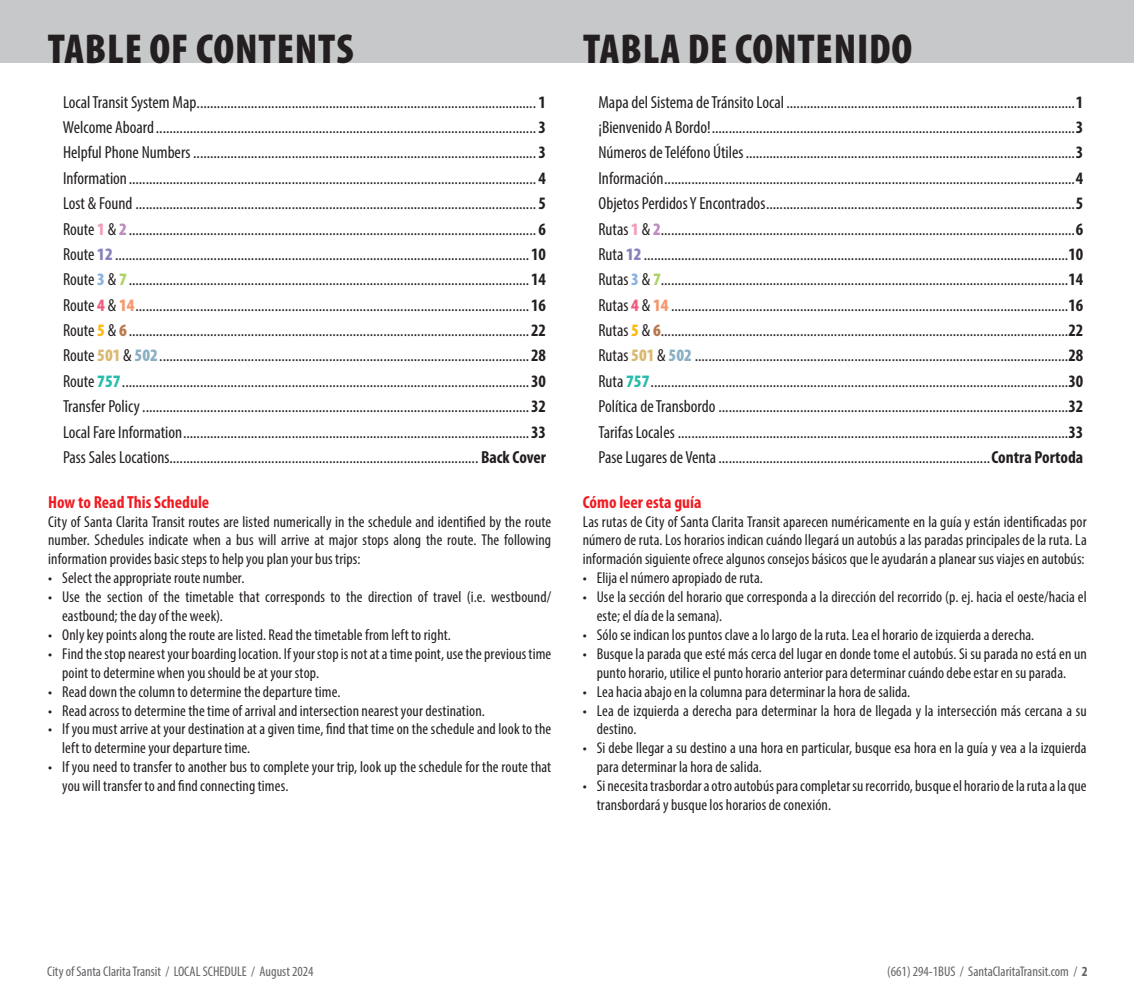
<style>
.page{position:relative;width:1134px;height:1008px;background:#fff}
.page>*{position:absolute;margin:0;border:0;box-sizing:border-box;transform-origin:0 0}
.t1{font:900 condensed 42px "Myriad Pro";letter-spacing:.02em;color:#231f20}
.t2{font:condensed 17.5px/25.4px "Myriad Pro";color:#231f20;text-align:justify}
.t3{font:700 condensed 17.5px "Myriad Pro";color:#ee1d23}
.t4{font:condensed 15.75px/18.9px "Myriad Pro";letter-spacing:.01em;color:#231f20}
.t5{font:condensed 14px "Myriad Pro";color:#636366}
.s1{font-weight:700}
.s2{font-weight:900;color:#f49bba}
.s3{font-weight:900;color:#bd8cbf}
.s4{font-weight:900;color:#8781bd}
.s5{font-weight:900;color:#8ab3de}
.s6{font-weight:900;color:#aed365}
.s7{font-weight:900;color:#f05d80}
.s8{font-weight:900;color:#f7976d}
.s9{font-weight:900;color:#fcb814}
.s10{font-weight:900;color:#b9784d}
.s11{font-weight:900;color:#dab971}
.s12{font-weight:900;color:#8cb0c3}
.s13{font-weight:900;color:#27bcab}
</style>
<div class="page">
<div style="left:0;top:0;width:1134px;height:63px;background:#c7c8ca"></div>
<h1 class="t1" style="left:48px;top:26px;width:307px">TABLE OF CONTENTS</h1>
<h1 class="t1" style="left:583px;top:26px;width:331px">TABLA DE CONTENIDO</h1>
<p class="t2" style="left:63px;top:89px;width:485px">Local Transit System Map.................................................................................................... <span class="s1">1<br></span>Welcome Aboard................................................................................................................ <span class="s1">3<br></span>Helpful Phone Numbers ..................................................................................................... <span class="s1">3<br></span>Information........................................................................................................................ <span class="s1">4<br></span>Lost &amp; Found ...................................................................................................................... <span class="s1">5<br></span>Route <span class="s2">1</span> &amp; <span class="s3">2</span>........................................................................................................................ <span class="s1">6<br></span>Route <span class="s4">12</span> ..........................................................................................................................<span class="s1">10<br></span>Route <span class="s5">3</span> &amp; <span class="s6">7</span>......................................................................................................................<span class="s1">14<br></span>Route <span class="s7">4</span> &amp; <span class="s8">14</span>....................................................................................................................<span class="s1">16<br></span>Route <span class="s9">5</span> &amp; <span class="s10">6</span>......................................................................................................................<span class="s1">22<br></span>Route <span class="s11">501</span> &amp; <span class="s12">502</span>.............................................................................................................<span class="s1">28<br></span>Route <span class="s13">757</span>........................................................................................................................<span class="s1">30<br></span>Transfer Policy..................................................................................................................<span class="s1">32<br></span>Local Fare Information......................................................................................................<span class="s1">33<br></span>Pass Sales Locations........................................................................................... <span class="s1">Back Cover</span></p>
<p class="t2" style="left:598px;top:89px;width:486px">Mapa del Sistema de Tránsito Local .....................................................................................<span class="s1">1 </span>¡Bienvenido A Bordo!...........................................................................................................<span class="s1">3<br></span>Números de Teléfono Útiles.................................................................................................<span class="s1">3<br></span>Información.........................................................................................................................<span class="s1">4<br></span>Objetos Perdidos Y Encontrados...........................................................................................<span class="s1">5<br></span>Rutas <span class="s2">1</span> &amp; <span class="s3">2</span>..........................................................................................................................<span class="s1">6<br></span>Ruta <span class="s4">12</span> .............................................................................................................................<span class="s1">10<br></span>Rutas <span class="s5">3</span> &amp; <span class="s6">7</span>........................................................................................................................<span class="s1">14<br></span>Rutas <span class="s7">4</span> &amp; <span class="s8">14</span> .....................................................................................................................<span class="s1">16<br></span>Rutas <span class="s9">5</span> &amp; <span class="s10">6</span>........................................................................................................................<span class="s1">22<br></span>Rutas <span class="s11">501</span> &amp; <span class="s12">502</span> ..............................................................................................................<span class="s1">28<br></span>Ruta <span class="s13">757</span>...........................................................................................................................<span class="s1">30<br></span>Política de Transbordo .......................................................................................................<span class="s1">32<br></span>Tarifas Locales ...................................................................................................................<span class="s1">33<br></span>Pase Lugares de Venta................................................................................<span class="s1">Contra Portoda</span></p>
<p class="t3" style="left:48px;top:492px;width:163px">How to Read This Schedule</p>
<p class="t4" style="left:48px;top:512px;width:505px;text-align:justify">City of Santa Clarita Transit routes are listed numerically in the schedule and identified by the route number. Schedules indicate when a bus will arrive at major stops along the route. The following information provides basic steps to help you plan your bus trips:</p>
<p class="t4" style="left:48px;top:568px;width:198px">• Select the appropriate route number.</p>
<p class="t4" style="left:62px;top:587px;width:491px;text-indent:-14px">• Use the section of the timetable that corresponds to the direction of travel (i.e. westbound/ eastbound; the day of the week).</p>
<p class="t4" style="left:48px;top:625px;width:404px">• Only key points along the route are listed. Read the timetable from left to right.</p>
<p class="t4" style="left:62px;top:644px;width:491px;text-indent:-14px">• Find the stop nearest your boarding location. If your stop is not at a time point, use the previous time point to determine when you should be at your stop.</p>
<p class="t4" style="left:48px;top:682px;width:294px">• Read down the column to determine the departure time.</p>
<p class="t4" style="left:48px;top:701px;width:438px">• Read across to determine the time of arrival and intersection nearest your destination.</p>
<p class="t4" style="left:62px;top:720px;width:491px;text-indent:-14px">• If you must arrive at your destination at a given time, find that time on the schedule and look to the left to determine your departure time.</p>
<p class="t4" style="left:62px;top:757px;width:491px;text-indent:-14px">• If you need to transfer to another bus to complete your trip, look up the schedule for the route that you will transfer to and find connecting times.</p>
<p class="t3" style="left:583px;top:492px;width:120px">Cómo leer esta guía</p>
<p class="t4" style="left:583px;top:512px;width:505px;text-align:justify">Las rutas de City of Santa Clarita Transit aparecen numéricamente en la guía y están identificadas por número de ruta. Los horarios indican cuándo llegará un autobús a las paradas principales de la ruta. La información siguiente ofrece algunos consejos básicos que le ayudarán a planear sus viajes en autobús:</p>
<p class="t4" style="left:583px;top:568px;width:182px">• Elija el número apropiado de ruta.</p>
<p class="t4" style="left:597px;top:587px;width:491px;text-indent:-14px">• Use la sección del horario que corresponda a la dirección del recorrido (p. ej. hacia el oeste/hacia el este; el día de la semana).</p>
<p class="t4" style="left:583px;top:625px;width:453px">• Sólo se indican los puntos clave a lo largo de la ruta. Lea el horario de izquierda a derecha.</p>
<p class="t4" style="left:583px;top:644px;width:506px;text-align:center">• Busque la parada que esté más cerca del lugar en donde tome el autobús. Si su parada no está en un punto horario, utilice el punto horario anterior para determinar cuándo debe estar en su parada.</p>
<p class="t4" style="left:583px;top:682px;width:329px">• Lea hacia abajo en la columna para determinar la hora de salida.</p>
<p class="t4" style="left:597px;top:701px;width:492px;text-indent:-14px">• Lea de izquierda a derecha para determinar la hora de llegada y la intersección más cercana a su destino.</p>
<p class="t4" style="left:597px;top:739px;width:491px;text-indent:-14px">• Si debe llegar a su destino a una hora en particular, busque esa hora en la guía y vea a la izquierda para determinar la hora de salida.</p>
<p class="t4" style="left:597px;top:776px;width:491px;text-indent:-14px">• Si necesita trasbordar a otro autobús para completar su recorrido, busque el horario de la ruta a la que transbordará y busque los horarios de conexión.</p>
<p class="t5" style="left:47px;top:963px;width:268px">City of Santa Clarita Transit / LOCAL SCHEDULE / August 2024</p>
<p class="t5" style="left:887px;top:963px;width:202px">(661) 294-1BUS / SantaClaritaTransit.com / <span class="s1">2</span></p>
</div>
